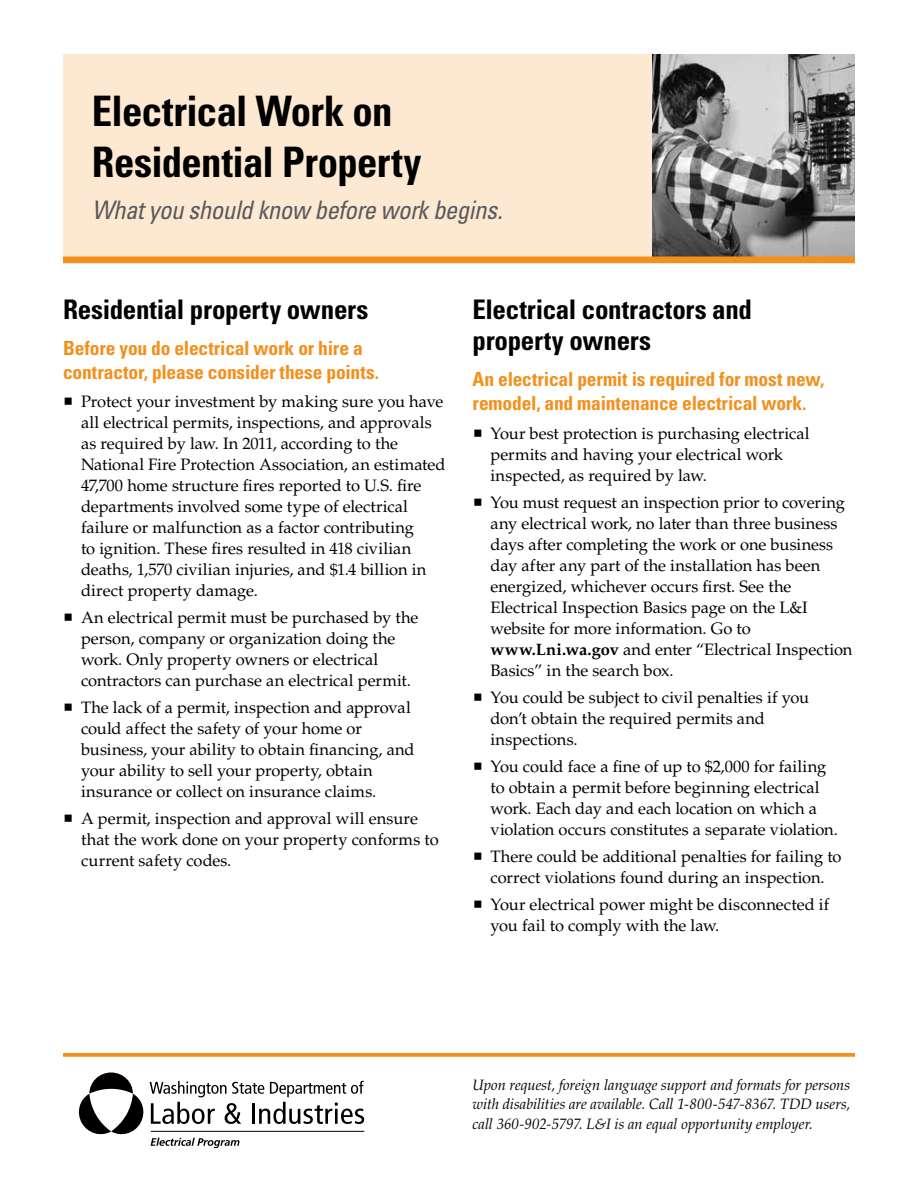
<style>
.page{position:relative;width:918px;height:1188px;background:#fff}
.page>*{position:absolute;margin:0;border:0;box-sizing:border-box;transform-origin:0 0}
.t1{font:700 condensed 42px/50.4px "Univers LT Std";letter-spacing:-.015em;color:#000}
.t2{font:700 condensed 27px/31.5px "Univers LT Std";letter-spacing:-.01em;color:#000}
.t3{font:italic condensed 25.5px "Univers LT Std";letter-spacing:-.015em;color:#58595b}
.t4{font:700 condensed 19.5px/24px "Univers LT Std";letter-spacing:-.01em;color:#f3901d}
.t5{font:16.5px/21px "Palatino LT Std";color:#000}
.t6{font:italic 15px/19.5px "Palatino LT Std";color:#000;text-align:justify}
.s1{font-weight:700}
</style>
<div class="page">
<svg style="left:63px;top:1053px;width:792px;height:4px;fill:#f3901d"></svg>
<svg style="left:79px;top:1072px;width:285px;height:76px"></svg>
<div style="left:63px;top:54px;width:589px;height:202px;background:#fde9d2"></div>
<img style="left:652px;top:54px;width:203px;height:202px">
<div style="left:63px;top:256px;width:792px;height:7px;background:#f3901d"></div>
<h1 class="t1" style="left:92px;top:86px;width:331px">Electrical Work on<br>Residential Property</h1>
<h3 class="t3" style="left:92px;top:194px;width:412px">What you should know before work begins.</h3>
<h2 class="t2" style="left:63px;top:293px;width:307px">Residential property owners</h2>
<p class="t4" style="left:63px;top:336px;width:318px">Before you do electrical work or hire a contractor, please consider these points.</p>
<p class="t5" style="left:81px;top:391px;width:366px">Protect your investment by making sure you have all electrical permits, inspections, and approvals as required by law. In 2011, according to the National Fire Protection Association, an estimated 47,700 home structure fires reported to U.S. fire departments involved some type of electrical failure or malfunction as a factor contributing<br>to ignition. These fires resulted in 418 civilian deaths, 1,570 civilian injuries, and $1.4 billion in direct property damage.</p>
<p class="t5" style="left:81px;top:607px;width:339px">An electrical permit must be purchased by the person, company or organization doing the work. Only property owners or electrical contractors can purchase an electrical permit.</p>
<p class="t5" style="left:81px;top:697px;width:335px">The lack of a permit, inspection and approval could affect the safety of your home or business, your ability to obtain financing, and your ability to sell your property, obtain insurance or collect on insurance claims.</p>
<p class="t5" style="left:81px;top:808px;width:359px">A permit, inspection and approval will ensure that the work done on your property conforms to current safety codes.</p>
<h2 class="t2" style="left:472px;top:293px;width:281px">Electrical contractors and property owners</h2>
<p class="t4" style="left:472px;top:367px;width:353px">An electrical permit is required for most new, remodel, and maintenance electrical work.</p>
<p class="t5" style="left:490px;top:423px;width:321px">Your best protection is purchasing electrical permits and having your electrical work inspected, as required by law.</p>
<p class="t5" style="left:490px;top:492px;width:364px">You must request an inspection prior to covering any electrical work, no later than three business days after completing the work or one business day after any part of the installation has been energized, whichever occurs first. See the Electrical Inspection Basics page on the L&amp;I website for more information. Go to <span class="s1">www.Lni.wa.gov</span> and enter “Electrical Inspection Basics” in the search box.</p>
<p class="t5" style="left:490px;top:687px;width:320px">You could be subject to civil penalties if you don’t obtain the required permits and inspections.</p>
<p class="t5" style="left:490px;top:756px;width:349px">You could face a fine of up to $2,000 for failing to obtain a permit before beginning electrical work. Each day and each location on which a violation occurs constitutes a separate violation.</p>
<p class="t5" style="left:490px;top:846px;width:353px">There could be additional penalties for failing to correct violations found during an inspection.</p>
<p class="t5" style="left:490px;top:894px;width:340px">Your electrical power might be disconnected if you fail to comply with the law.</p>
<p class="t6" style="left:472px;top:1075px;width:379px">Upon request, foreign language support and formats for persons with disabilities are available. Call 1-800-547-8367. TDD users, call 360-902-5797. L&amp;I is an equal opportunity employer.</p>
</div>
